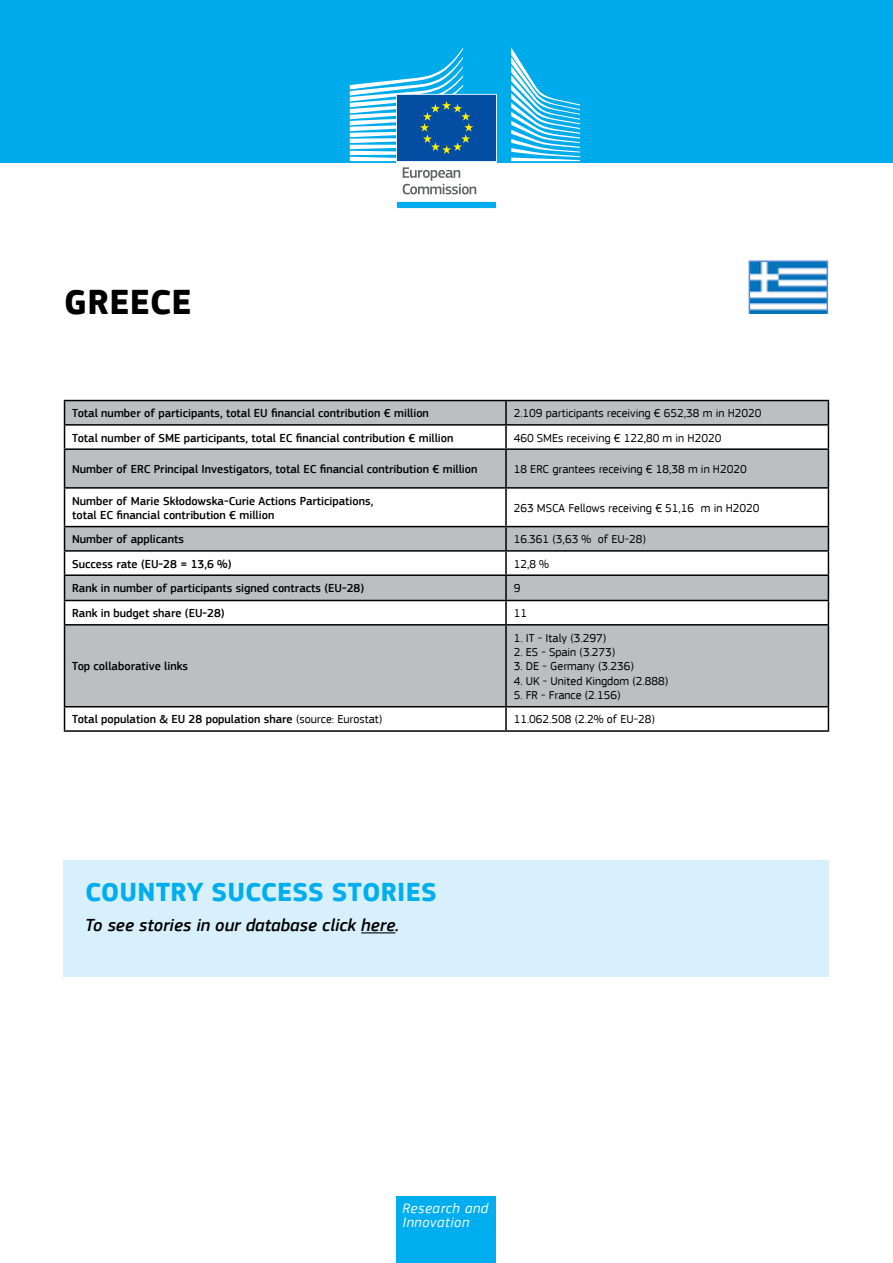
<style>
.page{position:relative;width:893px;height:1263px;background:#fff}
.page>*{position:absolute;margin:0;border:0;box-sizing:border-box;transform-origin:0 0}
.t1{font:700 36px "EC Square Sans Pro";letter-spacing:.01em;color:#000}
.t2{font:700 27px "EC Square Sans Pro";letter-spacing:.01em;color:#00aeef}
.t3{font:italic 500 18px "EC Square Sans Pro";color:#000}
.t4{font:italic 14.4px/14.1px "EC Square Sans Pro";letter-spacing:.04em;color:#fff}
.t5{font:500 12px/14.4px "EC Square Sans Pro";color:#000}
.t6{font:12px "EC Square Sans Pro";color:#000}
.s1{font-weight:400}
</style>
<div class="page">
<div style="left:0;top:0;width:893px;height:163px;background:#00abec"></div>
<svg style="left:511px;top:47px;width:69px;height:114px"></svg>
<svg style="left:350px;top:47px;width:147px;height:161px"></svg>
<div style="left:398px;top:202px;width:98px;height:6px;background:#00aeef"></div>
<svg style="left:749px;top:260px;width:79px;height:54px"></svg>
<svg style="left:65px;top:401px;width:763px;height:125px;fill:#bcbec0"></svg>
<svg style="left:65px;top:625px;width:763px;height:105px;fill:#bcbec0"></svg>
<hr style="left:64px;top:400px;width:442px;height:1px;background:#000">
<hr style="left:506px;top:400px;width:323px;height:1px;background:#000">
<hr style="left:505px;top:401px;width:2px;height:23px;background:#000">
<hr style="left:506px;top:424px;width:323px;height:2px;background:#000">
<svg style="left:828px;top:401px;width:1px;height:47px"></svg>
<hr style="left:64px;top:450px;width:1px;height:37px;background:#000">
<hr style="left:506px;top:448px;width:323px;height:2px;background:#000">
<hr style="left:505px;top:450px;width:2px;height:37px;background:#000">
<hr style="left:828px;top:450px;width:1px;height:37px;background:#000">
<hr style="left:64px;top:489px;width:1px;height:37px;background:#000">
<hr style="left:506px;top:487px;width:323px;height:2px;background:#000">
<hr style="left:505px;top:489px;width:2px;height:37px;background:#000">
<hr style="left:828px;top:489px;width:1px;height:37px;background:#000">
<hr style="left:64px;top:624px;width:442px;height:1px;background:#000">
<hr style="left:64px;top:625px;width:1px;height:81px;background:#000">
<hr style="left:506px;top:624px;width:323px;height:1px;background:#000">
<hr style="left:505px;top:625px;width:2px;height:81px;background:#000">
<hr style="left:828px;top:625px;width:1px;height:81px;background:#000">
<hr style="left:64px;top:706px;width:442px;height:1px;background:#000">
<svg style="left:64px;top:707px;width:1px;height:23px"></svg>
<hr style="left:506px;top:706px;width:323px;height:1px;background:#000">
<hr style="left:505px;top:707px;width:2px;height:23px;background:#000">
<svg style="left:828px;top:707px;width:1px;height:23px"></svg>
<hr style="left:64px;top:730px;width:442px;height:2px;background:#000">
<hr style="left:506px;top:730px;width:323px;height:2px;background:#000">
<hr style="left:64px;top:424px;width:442px;height:2px;background:#000">
<svg style="left:64px;top:401px;width:1px;height:47px"></svg>
<hr style="left:505px;top:426px;width:2px;height:22px;background:#000">
<hr style="left:64px;top:448px;width:442px;height:2px;background:#000">
<hr style="left:64px;top:487px;width:442px;height:2px;background:#000">
<hr style="left:64px;top:526px;width:442px;height:1px;background:#000">
<hr style="left:506px;top:526px;width:323px;height:1px;background:#000">
<svg style="left:64px;top:527px;width:765px;height:97px"></svg>
<hr style="left:506px;top:550px;width:323px;height:2px;background:#000">
<div style="left:64px;top:860px;width:765px;height:116px;background:#d7f0fc"></div>
<hr style="left:361px;top:932px;width:34px;height:1px;background:#000">
<div style="left:397px;top:1196px;width:99px;height:67px;background:#00aeef"></div>
<h1 class="t1" style="left:64px;top:280px;width:129px">GREECE</h1>
<p class="t5" style="left:72px;top:406px;width:358px">Total number of participants, total EU financial contribution € million</p>
<p class="t6" style="left:514px;top:406px;width:249px">2.109 participants receiving € 652,38 m in H2020</p>
<p class="t5" style="left:72px;top:431px;width:383px">Total number of SME participants, total EC financial contribution € million</p>
<p class="t6" style="left:514px;top:431px;width:209px">460 SMEs receiving € 122,80 m in H2020</p>
<p class="t5" style="left:72px;top:462px;width:407px">Number of ERC Principal Investigators, total EC financial contribution € million</p>
<p class="t6" style="left:514px;top:462px;width:235px">18 ERC grantees receiving € 18,38 m in H2020</p>
<p class="t5" style="left:72px;top:494px;width:303px">Number of Marie Skłodowska-Curie Actions Participations, total EC financial contribution € million</p>
<p class="t6" style="left:514px;top:501px;width:247px">263 MSCA Fellows receiving € 51,16 m in H2020</p>
<p class="t5" style="left:72px;top:532px;width:113px">Number of applicants</p>
<p class="t6" style="left:514px;top:532px;width:134px">16.361 (3,63 % of EU-28)</p>
<p class="t5" style="left:72px;top:557px;width:161px">Success rate (EU-28 = 13,6 %)</p>
<p class="t6" style="left:514px;top:557px;width:37px">12,8 %</p>
<p class="t5" style="left:72px;top:581px;width:293px">Rank in number of participants signed contracts (EU-28)</p>
<p class="t6" style="left:514px;top:581px;width:8px">9</p>
<p class="t5" style="left:72px;top:606px;width:154px">Rank in budget share (EU-28)</p>
<p class="t6" style="left:514px;top:606px;width:15px">11</p>
<p class="t5" style="left:72px;top:659px;width:117px">Top collaborative links</p>
<p class="t6" style="left:514px;top:630px;width:94px">1. IT - Italy (3.297)</p>
<p class="t6" style="left:514px;top:645px;width:103px">2. ES - Spain (3.273)</p>
<p class="t6" style="left:514px;top:659px;width:122px">3. DE - Germany (3.236)</p>
<p class="t6" style="left:514px;top:674px;width:156px">4. UK - United Kingdom (2.888)</p>
<p class="t6" style="left:514px;top:688px;width:109px">5. FR - France (2.156)</p>
<p class="t5" style="left:72px;top:712px;width:312px">Total population &amp; EU 28 population share <span class="s1">(source: Eurostat)</span></p>
<p class="t6" style="left:514px;top:712px;width:143px">11.062.508 (2.2% of EU-28)</p>
<h2 class="t2" style="left:85px;top:876px;width:353px">COUNTRY SUCCESS STORIES</h2>
<h3 class="t3" style="left:85px;top:915px;width:316px">To see stories in our database click here.</h3>
<p class="t4" style="left:402px;top:1201px;width:87px">Research and<br>Innovation</p>
</div>
